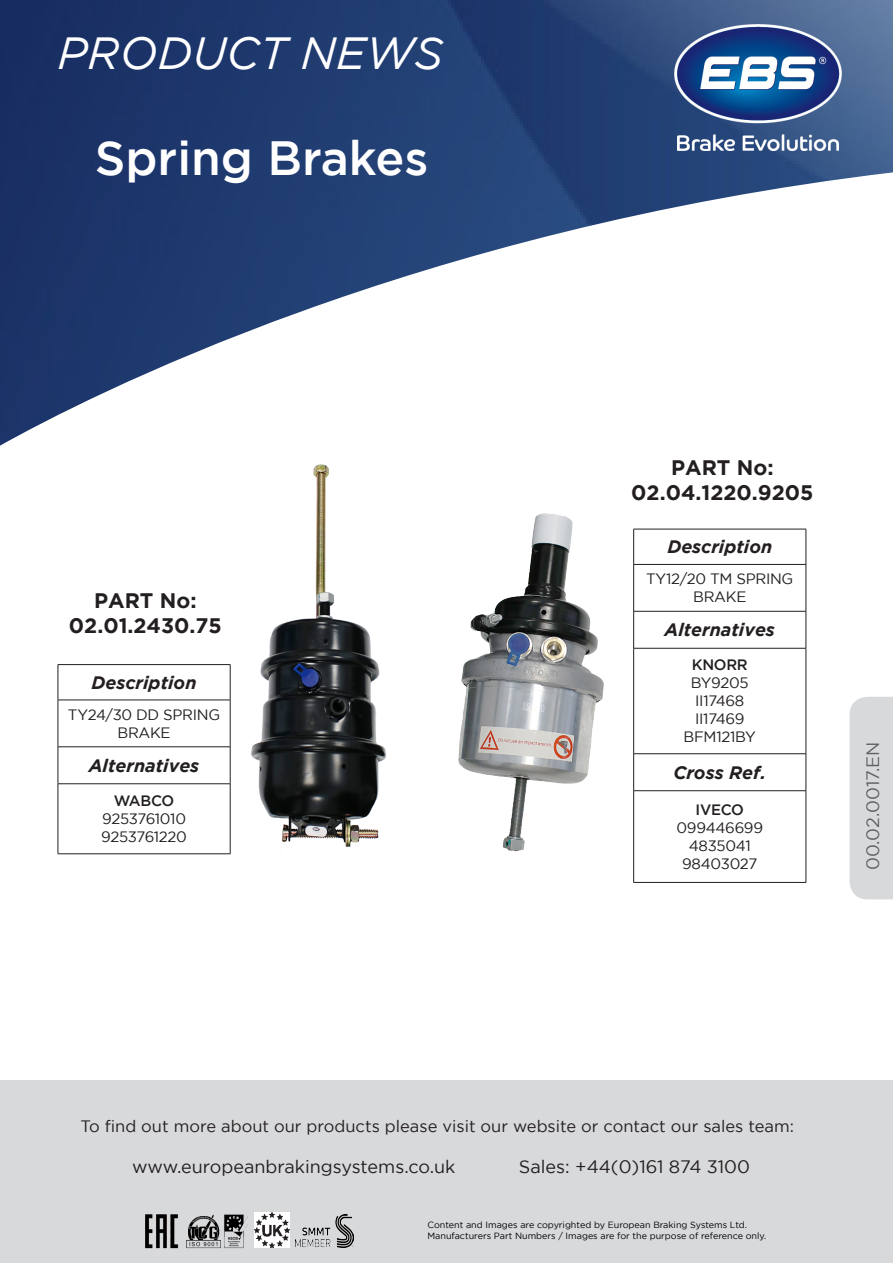
<style>
.page{position:relative;width:893px;height:1263px;background:#fff}
.page>*{position:absolute;margin:0;border:0;box-sizing:border-box;transform-origin:0 0}
.t1{font:500 48px "Gotham";color:#fff}
.t2{font:italic 45px "Gotham";color:#fff}
.t3{font:700 21px "Gotham";color:#231f20}
.t4{font:italic 700 18px "Gotham";color:#231f20}
.t5{font:18px "Gotham";color:#231f20}
.t6{font:18px "Gotham";color:#000}
.t7{font:16.5px "Gotham";color:#231f20}
.t8{font:15px/18px "Gotham";letter-spacing:-.02em;color:#231f20;text-align:center}
.t9{font:500 15px "Gotham";letter-spacing:-.02em;color:#231f20}
.t10{font:9px "Gotham";color:#000}
.s1{color:#fff}
</style>
<div class="page">
<div style="left:0;top:1080px;width:893px;height:183px;background:#d8d9db"></div>
<img style="left:0;top:0;width:893px;height:446px">
<img style="left:675px;top:25px;width:166px;height:125px">
<img style="left:145px;top:1214px;width:34px;height:35px">
<img style="left:254px;top:1212px;width:36px;height:36px">
<div style="left:849px;top:697px;width:44px;height:202px;background:#d8d9db"></div>
<img style="left:186px;top:1214px;width:62px;height:35px">
<img style="left:295px;top:1214px;width:59px;height:34px">
<hr style="left:633px;top:529px;width:173px;height:1px;background:#231f20">
<hr style="left:633px;top:529px;width:1px;height:35px;background:#231f20">
<hr style="left:806px;top:529px;width:1px;height:35px;background:#231f20">
<hr style="left:633px;top:564px;width:173px;height:1px;background:#231f20">
<hr style="left:633px;top:565px;width:1px;height:46px;background:#231f20">
<hr style="left:806px;top:565px;width:1px;height:46px;background:#231f20">
<hr style="left:633px;top:611px;width:173px;height:1px;background:#231f20">
<hr style="left:633px;top:611px;width:1px;height:37px;background:#231f20">
<hr style="left:806px;top:611px;width:1px;height:37px;background:#231f20">
<hr style="left:633px;top:648px;width:173px;height:1px;background:#231f20">
<hr style="left:633px;top:648px;width:1px;height:105px;background:#231f20">
<hr style="left:806px;top:648px;width:1px;height:105px;background:#231f20">
<hr style="left:633px;top:753px;width:173px;height:1px;background:#231f20">
<hr style="left:633px;top:754px;width:1px;height:36px;background:#231f20">
<hr style="left:806px;top:754px;width:1px;height:36px;background:#231f20">
<hr style="left:633px;top:790px;width:173px;height:1px;background:#231f20">
<hr style="left:633px;top:791px;width:1px;height:91px;background:#231f20">
<hr style="left:806px;top:791px;width:1px;height:91px;background:#231f20">
<hr style="left:633px;top:882px;width:173px;height:1px;background:#231f20">
<img style="left:458px;top:513px;width:146px;height:339px">
<img style="left:251px;top:464px;width:135px;height:383px">
<hr style="left:58px;top:664px;width:172px;height:1px;background:#231f20">
<hr style="left:58px;top:665px;width:1px;height:35px;background:#231f20">
<hr style="left:230px;top:665px;width:1px;height:35px;background:#231f20">
<hr style="left:58px;top:700px;width:172px;height:1px;background:#231f20">
<hr style="left:58px;top:700px;width:1px;height:47px;background:#231f20">
<hr style="left:230px;top:700px;width:1px;height:47px;background:#231f20">
<hr style="left:58px;top:746px;width:172px;height:1px;background:#231f20">
<hr style="left:58px;top:747px;width:1px;height:36px;background:#231f20">
<hr style="left:230px;top:747px;width:1px;height:36px;background:#231f20">
<hr style="left:58px;top:783px;width:172px;height:1px;background:#231f20">
<hr style="left:58px;top:784px;width:1px;height:70px;background:#231f20">
<hr style="left:230px;top:784px;width:1px;height:70px;background:#231f20">
<hr style="left:58px;top:853px;width:172px;height:1px;background:#231f20">
<p class="t2" style="left:58px;top:28px;width:387px">PRODUCT NEWS</p>
<p class="t1" style="left:95px;top:131px;width:335px">Spring Brakes</p>
<p class="t3" style="left:94px;top:588px;width:104px">PART No:</p>
<p class="t3" style="left:69px;top:613px;width:154px">02.01.2430.75</p>
<p class="t4" style="left:92px;top:672px;width:106px">Description</p>
<p class="t8" style="left:68px;top:705px;width:154px">TY24/30 DD SPRING<br>BRAKE</p>
<p class="t4" style="left:89px;top:755px;width:112px">Alternatives</p>
<p class="t9" style="left:114px;top:792px;width:62px">WABCO</p>
<p class="t8" style="left:101px;top:810px;width:87px;text-align:left">9253761010<br>9253761220</p>
<p class="t3" style="left:671px;top:455px;width:104px">PART No:</p>
<p class="t3" style="left:631px;top:480px;width:184px">02.04.1220.9205</p>
<p class="t4" style="left:667px;top:536px;width:106px">Description</p>
<p class="t8" style="left:646px;top:570px;width:149px">TY12/20 TM SPRING<br>BRAKE</p>
<p class="t4" style="left:665px;top:619px;width:112px">Alternatives</p>
<p class="t9" style="left:692px;top:657px;width:57px">KNORR</p>
<p class="t8" style="left:691px;top:674px;width:60px">BY9205</p>
<p class="t8" style="left:695px;top:692px;width:51px">II17468</p>
<p class="t8" style="left:695px;top:710px;width:51px">II17469</p>
<p class="t8" style="left:684px;top:728px;width:74px">BFM121BY</p>
<p class="t4" style="left:673px;top:762px;width:94px">Cross Ref.</p>
<p class="t9" style="left:696px;top:801px;width:50px">IVECO</p>
<p class="t8" style="left:676px;top:818px;width:88px">099446699</p>
<p class="t8" style="left:689px;top:836px;width:63px">4835041</p>
<p class="t8" style="left:682px;top:854px;width:77px">98403027</p>
<h3 class="t6" style="left:863px;top:870px;width:130px;rotate:-90deg">00.02.0017.EN</h3>
<p class="t7" style="left:81px;top:1116px;width:715px">To find out more about our products please visit our website or contact our sales team:</p>
<p class="t5" style="left:132px;top:1157px;width:325px">www.europeanbrakingsystems.co.uk</p>
<p class="t5" style="left:519px;top:1157px;width:233px">Sales: +44(0)161 874 3100</p>
<p class="t10" style="left:427px;top:1220px;width:321px">Content and Images are copyrighted by European Braking Systems Ltd.</p>
<p class="t10" style="left:427px;top:1231px;width:342px">Manufacturers Part Numbers / Images are for the purpose of reference only.<span class="s1">.</span></p>
</div>
